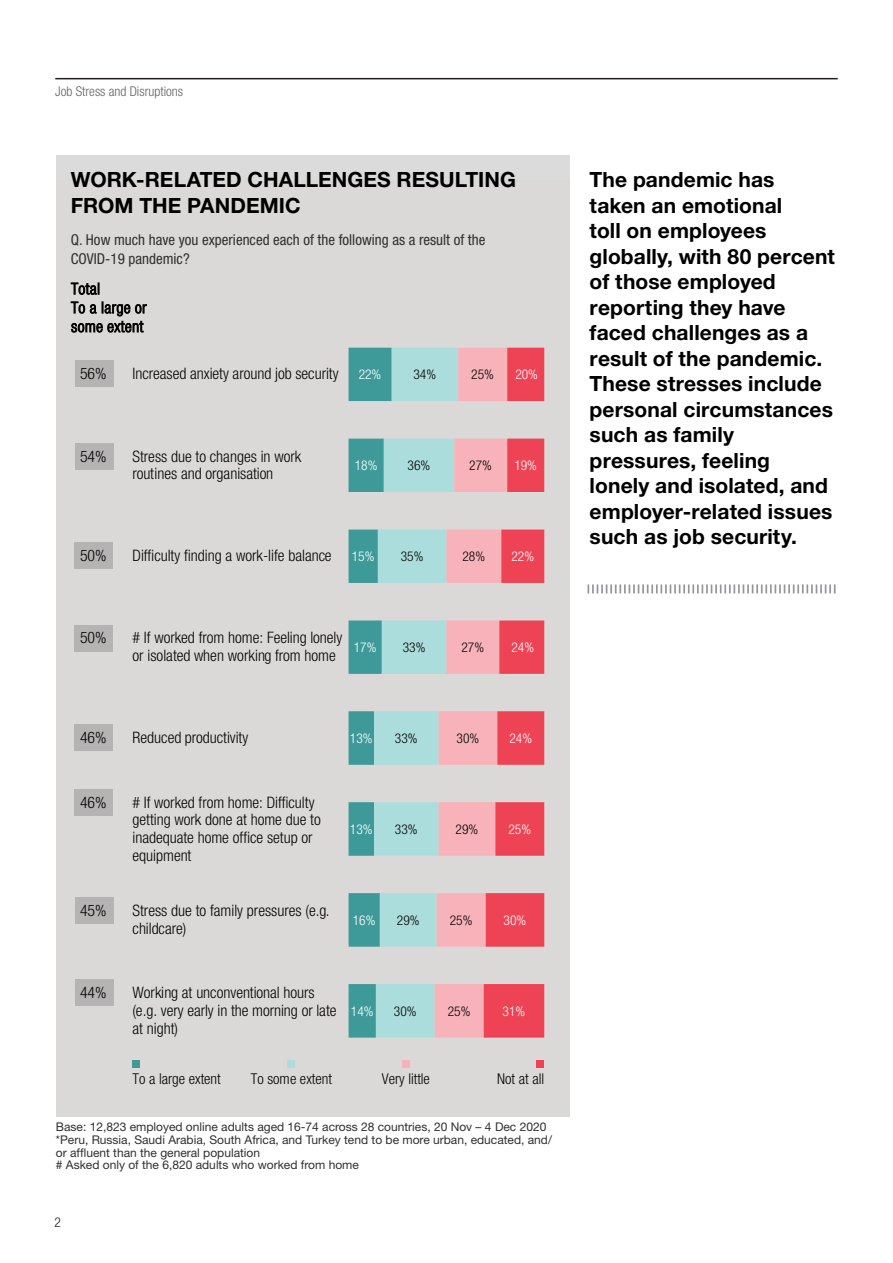
<style>
.page{position:relative;width:893px;height:1263px;background:#fff}
.page>*{position:absolute;margin:0;border:0;box-sizing:border-box;transform-origin:0 0}
._10pt_4_5mm_Bodytext{font:700 21px/25.5px "Helvetica Neue LT Std";letter-spacing:.005em;color:#000}
.t1{font:300 condensed 15.75px/17.9px "Helvetica Neue LT Pro";color:#040503}
.t2{font:300 condensed 15.75px/18.9px "Helvetica Neue LT Pro";letter-spacing:.03em;color:#040503}
._10pt_4_5mm_Bodytext-2{font:condensed 15px/19.2px "Helvetica Neue LT Pro";color:#312f30}
.t3{font:300 condensed 14.85px "Helvetica Neue LT Pro";color:#040503}
.t4{font:300 condensed 13.5px "Helvetica Neue LT Pro";color:#fff}
.t5{font:300 condensed 13.5px "Helvetica Neue LT Pro";color:#040503}
._10pt_4_5mm_Bodytext-3{font:300 condensed 13.5px "Helvetica Neue LT Pro";color:#636366}
.t6{font:300 condensed 13.5px "Helvetica Neue LT Pro";color:#231f20}
._10pt_4_5mm_Bullets{font:12px/12.8px "Helvetica Neue LT Pro";color:#312f30}
</style>
<div class="page">
<svg style="left:587px;top:584px;width:249px;height:9px"></svg>
<div style="left:56px;top:180px;width:514px;height:937px;background:#dad9d8"></div>
<svg style="left:349px;top:348px;width:43px;height:690px"></svg>
<svg style="left:374px;top:348px;width:61px;height:689px;fill:#acdddd"></svg>
<svg style="left:435px;top:348px;width:49px;height:689px"></svg>
<svg style="left:484px;top:348px;width:60px;height:690px"></svg>
<div style="left:133px;top:1060px;width:7px;height:8px;background:#3e9a99"></div>
<div style="left:288px;top:1060px;width:7px;height:8px;background:#acdddd"></div>
<div style="left:402px;top:1060px;width:8px;height:8px;background:#f8b3ba"></div>
<div style="left:537px;top:1060px;width:7px;height:8px;background:#ee4355"></div>
<div style="left:76px;top:979px;width:38px;height:27px;background:#b5b3b3"></div>
<div style="left:76px;top:360px;width:38px;height:27px;background:#b5b3b3"></div>
<div style="left:76px;top:443px;width:38px;height:26px;background:#b5b3b3"></div>
<div style="left:74px;top:542px;width:38px;height:27px;background:#b5b3b3"></div>
<div style="left:74px;top:625px;width:38px;height:27px;background:#b5b3b3"></div>
<div style="left:74px;top:724px;width:38px;height:27px;background:#b5b3b3"></div>
<div style="left:74px;top:789px;width:38px;height:26px;background:#b5b3b3"></div>
<div style="left:76px;top:897px;width:38px;height:27px;background:#b5b3b3"></div>
<div style="left:56px;top:155px;width:513px;height:25px;background:#d8d8d8"></div>
<hr style="left:55px;top:78px;width:783px;height:1px;background:#231f20">
<p class="_10pt_4_5mm_Bodytext-3" style="left:55px;top:84px;width:129px">Job Stress and Disruptions</p>
<p class="_10pt_4_5mm_Bodytext" style="left:71px;top:166px;width:447px">WORK-RELATED CHALLENGES RESULTING<br>FROM THE PANDEMIC</p>
<p class="_10pt_4_5mm_Bodytext-2" style="left:71px;top:229px;width:416px">Q. How much have you experienced each of the following as a result of the<br>COVID-19 pandemic?</p>
<p class="t2" style="left:71px;top:279px;width:77px">Total<br>To a large or some extent</p>
<p class="t1" style="left:80px;top:365px;width:28px">56%</p>
<p class="t1" style="left:133px;top:365px;width:208px">Increased anxiety around job security</p>
<p class="t4" style="left:359px;top:367px;width:24px">22%</p>
<p class="t1" style="left:80px;top:447px;width:28px">54%</p>
<p class="t1" style="left:133px;top:447px;width:170px">Stress due to changes in work routines and organisation</p>
<p class="t4" style="left:355px;top:458px;width:24px">18%</p>
<p class="t5" style="left:413px;top:367px;width:24px">34%</p>
<p class="t5" style="left:408px;top:458px;width:24px">36%</p>
<p class="t1" style="left:80px;top:547px;width:28px">50%</p>
<p class="t1" style="left:133px;top:547px;width:200px">Difficulty finding a work-life balance</p>
<p class="t4" style="left:352px;top:548px;width:24px">15%</p>
<p class="t5" style="left:401px;top:548px;width:24px">35%</p>
<p class="t5" style="left:471px;top:367px;width:24px">25%</p>
<p class="t4" style="left:515px;top:367px;width:24px">20%</p>
<p class="t5" style="left:469px;top:458px;width:24px">27%</p>
<p class="t4" style="left:514px;top:458px;width:24px">19%</p>
<p class="t5" style="left:462px;top:548px;width:24px">28%</p>
<p class="t4" style="left:511px;top:548px;width:24px">22%</p>
<p class="t1" style="left:80px;top:629px;width:28px">50%</p>
<p class="t1" style="left:133px;top:629px;width:211px"># If worked from home: Feeling lonely or isolated when working from home</p>
<p class="t4" style="left:354px;top:639px;width:24px">17%</p>
<p class="t5" style="left:403px;top:639px;width:24px">33%</p>
<p class="t5" style="left:461px;top:639px;width:24px">27%</p>
<p class="t4" style="left:511px;top:639px;width:24px">24%</p>
<p class="t1" style="left:80px;top:729px;width:28px">46%</p>
<p class="t1" style="left:133px;top:729px;width:117px">Reduced productivity</p>
<p class="t4" style="left:350px;top:730px;width:24px">13%</p>
<p class="t5" style="left:395px;top:730px;width:24px">33%</p>
<p class="t5" style="left:457px;top:730px;width:24px">30%</p>
<p class="t4" style="left:509px;top:730px;width:24px">24%</p>
<p class="t1" style="left:80px;top:793px;width:28px">46%</p>
<p class="t1" style="left:133px;top:793px;width:190px"># If worked from home: Difficulty getting work done at home due to inadequate home office setup or equipment</p>
<p class="t4" style="left:350px;top:821px;width:24px">13%</p>
<p class="t5" style="left:395px;top:821px;width:24px">33%</p>
<p class="t5" style="left:456px;top:821px;width:24px">29%</p>
<p class="t4" style="left:508px;top:821px;width:24px">25%</p>
<p class="t1" style="left:80px;top:901px;width:28px">45%</p>
<p class="t1" style="left:133px;top:902px;width:198px">Stress due to family pressures (e.g. childcare)</p>
<p class="t4" style="left:353px;top:912px;width:24px">16%</p>
<p class="t5" style="left:397px;top:912px;width:24px">29%</p>
<p class="t5" style="left:450px;top:912px;width:24px">25%</p>
<p class="t4" style="left:504px;top:912px;width:24px">30%</p>
<p class="t1" style="left:80px;top:984px;width:28px">44%</p>
<p class="t1" style="left:133px;top:984px;width:205px">Working at unconventional hours (e.g. very early in the morning or late at night)</p>
<p class="t3" style="left:133px;top:1070px;width:90px">To a large extent</p>
<p class="t3" style="left:251px;top:1070px;width:83px">To some extent</p>
<p class="t3" style="left:382px;top:1070px;width:50px">Very little</p>
<p class="t3" style="left:497px;top:1070px;width:49px">Not at all</p>
<p class="t4" style="left:351px;top:1003px;width:24px">14%</p>
<p class="t5" style="left:394px;top:1003px;width:24px">30%</p>
<p class="t5" style="left:448px;top:1003px;width:24px">25%</p>
<p class="t4" style="left:503px;top:1003px;width:24px">31%</p>
<p class="_10pt_4_5mm_Bullets" style="left:56px;top:1120px;width:498px">Base: 12,823 employed online adults aged 16-74 across 28 countries, 20 Nov – 4 Dec 2020 *Peru, Russia, Saudi Arabia, South Africa, and Turkey tend to be more urban, educated, and/ or affluent than the general population<br># Asked only of the 6,820 adults who worked from home</p>
<p class="t6" style="left:54px;top:1214px;width:8px">2</p>
<p class="_10pt_4_5mm_Bodytext" style="left:590px;top:166px;width:247px">The pandemic has taken an emotional<br>toll on employees globally, with 80 percent of those employed reporting they have faced challenges as a result of the pandemic.<br>These stresses include personal circumstances such as family pressures, feeling<br>lonely and isolated, and employer-related issues such as job security.</p>
</div>
